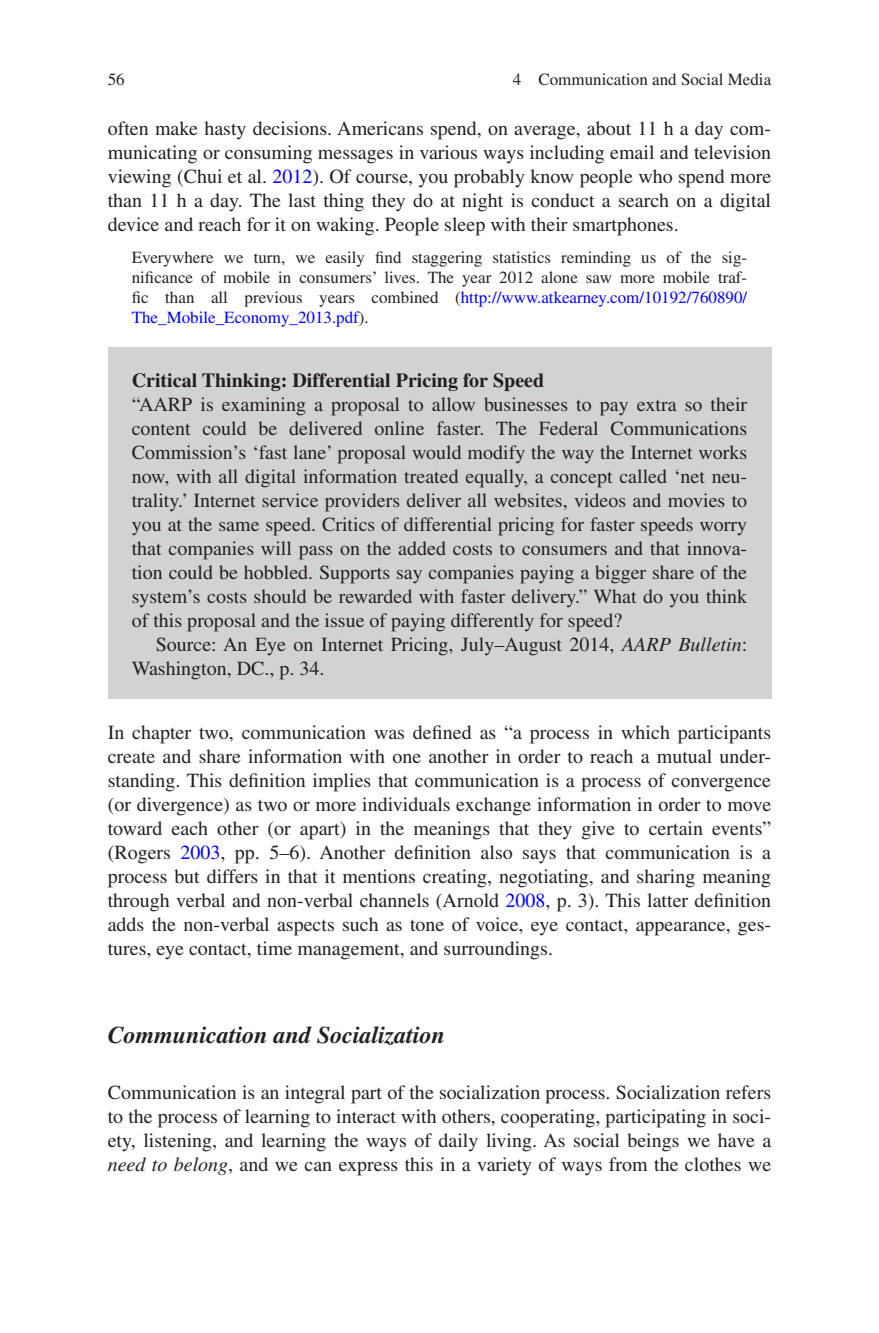
<style>
.page{position:relative;width:879px;height:1333px;background:#fff}
.page>*{position:absolute;margin:0;border:0;box-sizing:border-box;transform-origin:0 0}
.t1{font:italic 700 24px "Times";color:#231f20}
.t2{font:20px/24px "Times";color:#231f20;text-align:justify}
.t3{font:700 20px "Times";color:#231f20}
.t4{font:17px/20px "Times";color:#231f20;text-align:justify}
.s1{color:#00f}
.s2{font-style:italic}
</style>
<div class="page">
<div style="left:108px;top:347px;width:663px;height:351px;background:#d1d2d4"></div>
<p class="t4" style="left:108px;top:69px;width:18px">56</p>
<p class="t4" style="left:513px;top:69px;width:260px">4 Communication and Social Media</p>
<p class="t2" style="left:108px;top:116px;width:665px">often make hasty decisions. Americans spend, on average, about 11 h a day com&shy;municating or consuming messages in various ways including email and television viewing (Chui et al. <span class="s1">2012</span>). Of course, you probably know people who spend more than 11 h a day. The last thing they do at night is conduct a search on a digital device and reach for it on waking. People sleep with their smartphones.</p>
<p class="t4" style="left:132px;top:247px;width:617px">Everywhere we turn, we easily find staggering statistics reminding us of the sig&shy;nificance of mobile in consumers’ lives. The year 2012 alone saw more mobile traf&shy;fic than all previous years combined (<span class="s1">http://www.atkearney.com/10192/760890/ The_Mobile_Economy_2013.pdf</span>).</p>
<p class="t3" style="left:132px;top:368px;width:414px">Critical Thinking: Differential Pricing for Speed</p>
<p class="t2" style="left:132px;top:392px;width:617px">“AARP is examining a proposal to allow businesses to pay extra so their content could be delivered online faster. The Federal Communications Commission’s ‘fast lane’ proposal would modify the way the Internet works now, with all digital information treated equally, a concept called ‘net neu&shy;trality.’ Internet service providers deliver all websites, videos and movies to you at the same speed. Critics of differential pricing for faster speeds worry that companies will pass on the added costs to consumers and that innova&shy;tion could be hobbled. Supports say companies paying a bigger share of the system’s costs should be rewarded with faster delivery.” What do you think of this proposal and the issue of paying differently for speed?</p>
<p class="t2" style="left:132px;top:632px;width:617px;text-indent:24px">Source: An Eye on Internet Pricing, July–August 2014, <span class="s2">AARP Bulletin</span>:<br>Washington, DC., p. 34.</p>
<p class="t2" style="left:108px;top:720px;width:665px">In chapter two, communication was defined as “a process in which participants create and share information with one another in order to reach a mutual under&shy;standing. This definition implies that communication is a process of convergence (or divergence) as two or more individuals exchange information in order to move toward each other (or apart) in the meanings that they give to certain events” (Rogers <span class="s1">2003</span>, pp. 5–6). Another definition also says that communication is a process but differs in that it mentions creating, negotiating, and sharing meaning through verbal and non-verbal channels (Arnold <span class="s1">2008</span>, p. 3). This latter definition adds the non-verbal aspects such as tone of voice, eye contact, appearance, ges&shy;tures, eye contact, time management, and surroundings.</p>
<p class="t1" style="left:108px;top:1020px;width:339px">Communication and Socialization</p>
<p class="t2" style="left:108px;top:1080px;width:665px">Communication is an integral part of the socialization process. Socialization refers to the process of learning to interact with others, cooperating, participating in soci&shy;ety, listening, and learning the ways of daily living. As social beings we have a <span class="s2">need to belong</span>, and we can express this in a variety of ways from the clothes we</p>
</div>
